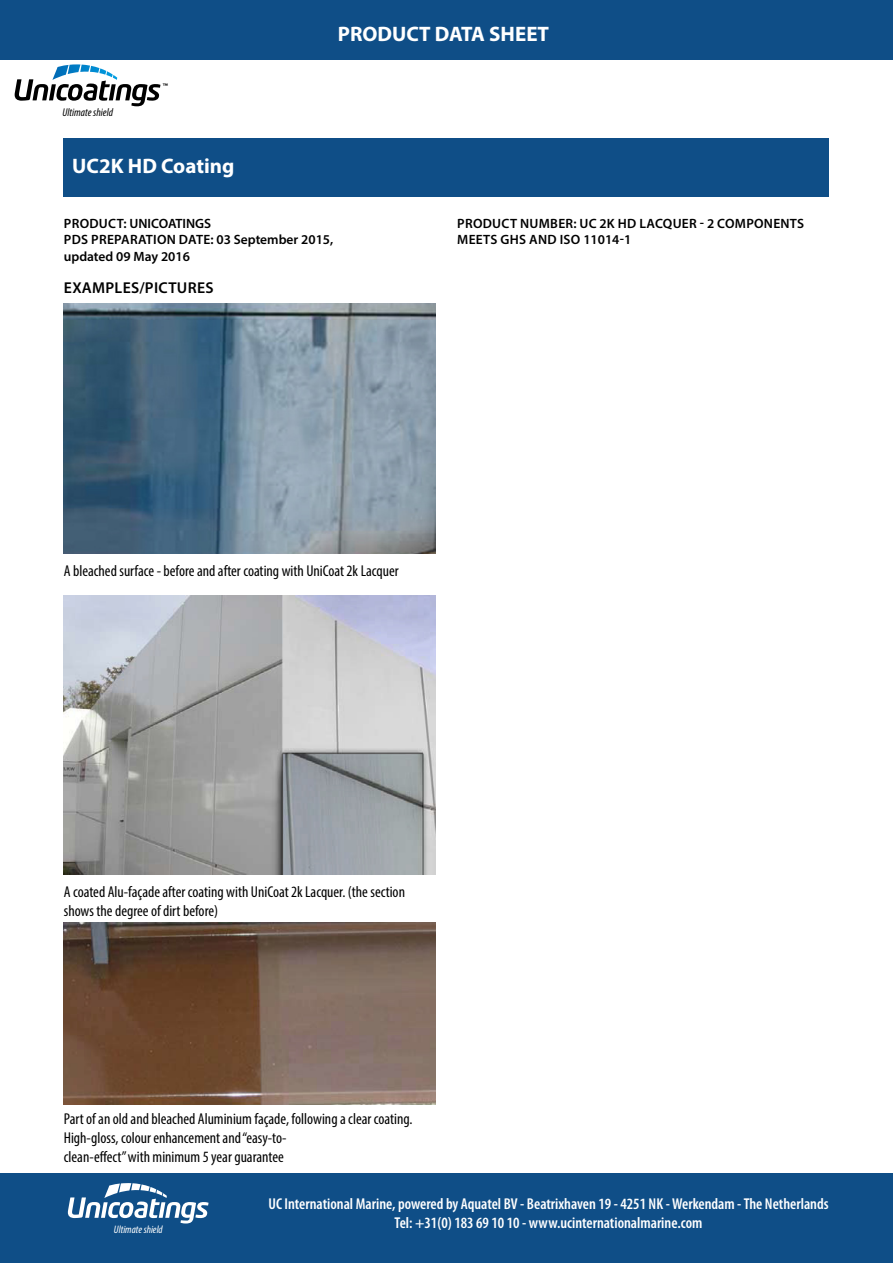
<style>
.page{position:relative;width:893px;height:1263px;background:#fff}
.page>*{position:absolute;margin:0;border:0;box-sizing:border-box;transform-origin:0 0}
.t1{font:700 21px "Myriad Pro";color:#fff}
.t2{font:condensed 15.75px/18.9px "Myriad Pro";color:#000}
.t3{font:600 condensed 15.75px/18.9px "Myriad Pro";color:#fff;text-align:center}
.t4{font:600 15.75px "Myriad Pro";letter-spacing:.02em;color:#000}
.t5{font:600 13.5px/16.2px "Myriad Pro";color:#000}
.t6{font:600 13.5px/16.2px "Myriad Pro";letter-spacing:.02em;color:#000}
.t7{font:italic condensed 11.25px "Myriad Pro";color:#000}
.t8{font:italic condensed 10.8px "Myriad Pro";color:#fff}
.t9{font:italic 600 8.1px "Myriad Pro";color:#000}
</style>
<div class="page">
<div style="left:0;top:0;width:893px;height:60px;background:#0f4e87"></div>
<svg style="left:15px;top:64px;width:145px;height:42px"></svg>
<div style="left:0;top:1174px;width:893px;height:89px;background:#0f4e87"></div>
<svg style="left:68px;top:1183px;width:141px;height:40px"></svg>
<div style="left:64px;top:138px;width:765px;height:59px;background:#0f4e87"></div>
<img style="left:64px;top:595px;width:372px;height:279px">
<img style="left:64px;top:303px;width:372px;height:250px">
<img style="left:64px;top:922px;width:372px;height:182px">
<p class="t7" style="left:62px;top:106px;width:52px">Ultimate shield</p>
<p class="t9" style="left:162px;top:81px;width:7px">™</p>
<h1 class="t1" style="left:72px;top:152px;width:164px">UC2K HD Coating</h1>
<h1 class="t1" style="left:338px;top:20px;width:213px">PRODUCT DATA SHEET</h1>
<p class="t5" style="left:64px;top:215px;width:271px">PRODUCT: UNICOATINGS<br>PDS PREPARATION DATE: 03 September 2015, updated 09 May 2016</p>
<p class="t6" style="left:457px;top:215px;width:348px">PRODUCT NUMBER: UC 2K HD LACQUER - 2 COMPONENTS<br>MEETS GHS AND ISO 11014-1</p>
<p class="t4" style="left:64px;top:277px;width:151px">EXAMPLES/PICTURES</p>
<p class="t2" style="left:64px;top:561px;width:336px">A bleached surface - before and after coating with UniCoat 2k Lacquer</p>
<p class="t2" style="left:64px;top:883px;width:343px">A coated Alu-façade after coating with UniCoat 2k Lacquer. (the section shows the degree of dirt before)</p>
<p class="t2" style="left:64px;top:1109px;width:350px">Part of an old and bleached Aluminium façade, following a clear coating.<br>High-gloss, colour enhancement and “easy-to-</p>
<p class="t2" style="left:64px;top:1147px;width:222px">clean-effect” with minimum 5 year guarantee</p>
<p class="t8" style="left:114px;top:1223px;width:50px">Ultimate shield</p>
<p class="t3" style="left:268px;top:1194px;width:562px">UC International Marine, powered by Aquatel BV - Beatrixhaven 19 - 4251 NK - Werkendam - The Netherlands<br>Tel: +31(0) 183 69 10 10 - www.ucinternationalmarine.com</p>
</div>
